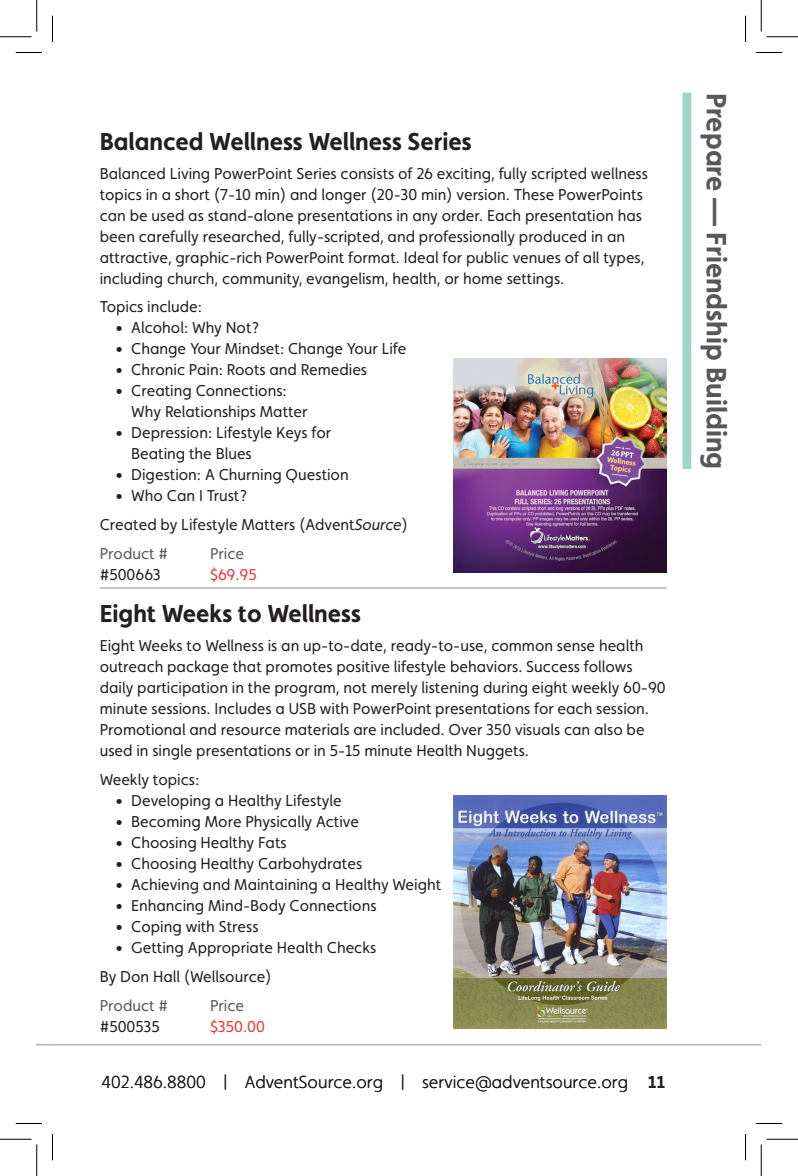
<style>
.page{position:relative;width:798px;height:1176px;background:#fff}
.page>*{position:absolute;margin:0;border:0;box-sizing:border-box;transform-origin:0 0}
.IFC_Headline_-_Pastor{font:700 28px "Faricy New";color:#57585a}
.Product_Title{font:700 24.5px "Faricy New";color:#231f20}
._2up_Header{font:300 17.5px "Faricy New";color:#231f20}
.t1{font:700 17.5px "Faricy New";color:#231f20}
.Product_Description{font:15.75px/21px "Faricy New";color:#231f20}
.Product_Description-2{font:15.75px "Faricy New";color:#57585a}
.Product_Description-3{font:15.75px "Faricy New";color:#e1373d}
.s1{font-style:italic}
</style>
<div class="page">
<hr style="left:100px;top:587px;width:567px;height:2px;background:#bcbdc0">
<div style="left:682px;top:93px;width:9px;height:376px;background:#9dd6c8"></div>
<svg style="left:37px;top:1044px;width:15px;height:2px"></svg>
<hr style="left:52px;top:1044px;width:709px;height:2px;background:#bcbdc0">
<img style="left:453px;top:359px;width:214px;height:213px">
<img style="left:453px;top:796px;width:214px;height:233px">
<svg style="left:16px;top:52px;width:26px;height:1px"></svg>
<svg style="left:756px;top:52px;width:26px;height:1px"></svg>
<svg style="left:16px;top:1123px;width:26px;height:1px"></svg>
<svg style="left:756px;top:1123px;width:26px;height:1px"></svg>
<svg style="left:52px;top:16px;width:1px;height:26px"></svg>
<svg style="left:52px;top:1134px;width:1px;height:26px"></svg>
<svg style="left:745px;top:16px;width:1px;height:26px"></svg>
<svg style="left:745px;top:1134px;width:1px;height:26px"></svg>
<hr style="left:0;top:36px;width:32px;height:1px;background:#000">
<hr style="left:766px;top:36px;width:32px;height:1px;background:#000">
<hr style="left:0;top:1139px;width:32px;height:1px;background:#000">
<hr style="left:766px;top:1139px;width:32px;height:1px;background:#000">
<hr style="left:36px;top:0;width:1px;height:32px;background:#000">
<hr style="left:36px;top:1144px;width:1px;height:32px;background:#000">
<hr style="left:761px;top:0;width:1px;height:32px;background:#000">
<hr style="left:761px;top:1144px;width:1px;height:32px;background:#000">
<p class="Product_Title" style="left:100px;top:126px;width:373px">Balanced Wellness Wellness Series</p>
<p class="Product_Description" style="left:100px;top:162px;width:550px">Balanced Living PowerPoint Series consists of 26 exciting, fully scripted wellness topics in a short (7-10 min) and longer (20-30 min) version. These PowerPoints can be used as stand-alone presentations in any order. Each presentation has been carefully researched, fully-scripted, and professionally produced in an attractive, graphic-rich PowerPoint format. Ideal for public venues of all types, including church, community, evangelism, health, or home settings.</p>
<p class="Product_Description" style="left:100px;top:296px;width:104px">Topics include:</p>
<p class="Product_Description" style="left:116px;top:317px;width:146px">• Alcohol: Why Not?</p>
<p class="Product_Description" style="left:116px;top:338px;width:292px">• Change Your Mindset: Change Your Life</p>
<p class="Product_Description" style="left:116px;top:359px;width:253px">• Chronic Pain: Roots and Remedies</p>
<p class="Product_Description" style="left:131px;top:380px;width:178px;text-indent:-16px">• Creating Connections:<br>Why Relationships Matter</p>
<p class="Product_Description" style="left:131px;top:422px;width:201px;text-indent:-16px">• Depression: Lifestyle Keys for<br>Beating the Blues</p>
<p class="Product_Description" style="left:116px;top:464px;width:235px">• Digestion: A Churning Question</p>
<p class="Product_Description" style="left:116px;top:485px;width:133px">• Who Can I Trust?</p>
<p class="Product_Description" style="left:100px;top:514px;width:310px">Created by Lifestyle Matters (Advent<span class="s1">Source</span>)</p>
<p class="Product_Description-2" style="left:100px;top:544px;width:70px">Product #</p>
<p class="Product_Description-2" style="left:210px;top:544px;width:36px">Price</p>
<p class="Product_Description" style="left:100px;top:564px;width:63px">#500663</p>
<p class="Product_Description-3" style="left:210px;top:565px;width:48px">$69.95</p>
<p class="Product_Title" style="left:100px;top:599px;width:263px">Eight Weeks to Wellness</p>
<p class="Product_Description" style="left:100px;top:635px;width:568px">Eight Weeks to Wellness is an up-to-date, ready-to-use, common sense health outreach package that promotes positive lifestyle behaviors. Success follows daily participation in the program, not merely listening during eight weekly 60-90 minute sessions. Includes a USB with PowerPoint presentations for each session.<br>Promotional and resource materials are included. Over 350 visuals can also be used in single presentations or in 5-15 minute Health Nuggets.</p>
<p class="Product_Description" style="left:100px;top:769px;width:101px">Weekly topics:</p>
<p class="Product_Description" style="left:116px;top:790px;width:228px">• Developing a Healthy Lifestyle</p>
<p class="Product_Description" style="left:116px;top:811px;width:245px">• Becoming More Physically Active</p>
<p class="Product_Description" style="left:116px;top:832px;width:173px">• Choosing Healthy Fats</p>
<p class="Product_Description" style="left:116px;top:853px;width:248px">• Choosing Healthy Carbohydrates</p>
<p class="Product_Description" style="left:116px;top:874px;width:327px">• Achieving and Maintaining a Healthy Weight</p>
<p class="Product_Description" style="left:116px;top:895px;width:263px">• Enhancing Mind-Body Connections</p>
<p class="Product_Description" style="left:116px;top:916px;width:145px">• Coping with Stress</p>
<p class="Product_Description" style="left:116px;top:937px;width:262px">• Getting Appropriate Health Checks</p>
<p class="Product_Description" style="left:100px;top:966px;width:173px">By Don Hall (Wellsource)</p>
<p class="Product_Description-2" style="left:100px;top:996px;width:70px">Product #</p>
<p class="Product_Description-2" style="left:210px;top:996px;width:36px">Price</p>
<p class="Product_Description" style="left:100px;top:1016px;width:62px">#500535</p>
<p class="Product_Description-3" style="left:210px;top:1017px;width:56px">$350.00</p>
<p class="_2up_Header" style="left:102px;top:1072px;width:528px">402.486.8800 | AdventSource.org | service@adventsource.org</p>
<p class="t1" style="left:648px;top:1072px;width:19px">11</p>
<p class="IFC_Headline_-_Pastor" style="left:734px;top:93px;width:378px;rotate:90deg">Prepare — Friendship Building</p>
</div>
